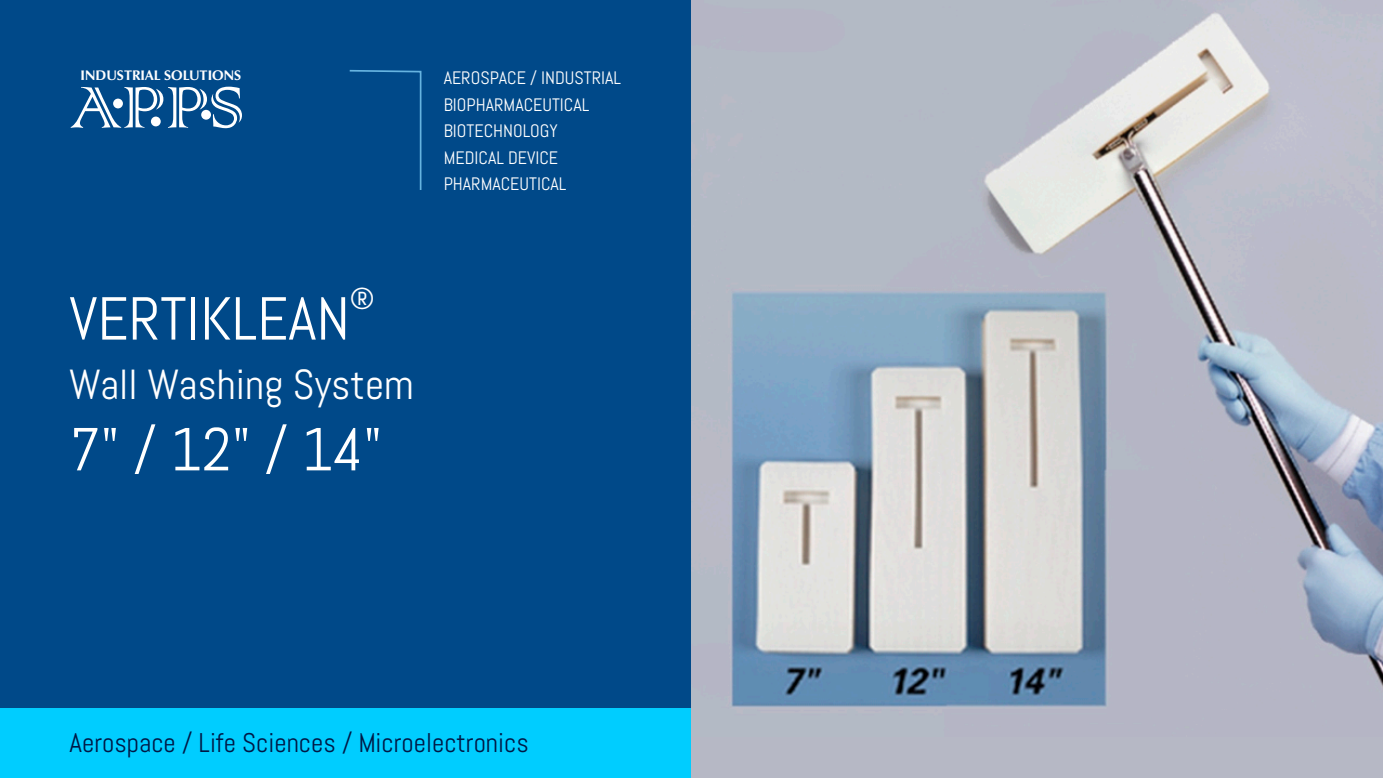
<style>
.page{position:relative;width:1383px;height:778px;background:#fff}
.page>*{position:absolute;margin:0;border:0;box-sizing:border-box;transform-origin:0 0}
.t1{font:77.4px "Colonna";color:#fff}
.t2{font:60.6px "Abel";color:#fff}
.t3{font:42px "Abel";color:#fff}
.t4{font:30.3px "Abel";color:#fff}
.t5{font:27px "Abel";color:#001845}
.t6{font:18px/26.4px "Abel";color:#fff}
.t7{font:700 14.1px "Zapf Humanist 601 BT";color:#fff}
</style>
<div class="page">
<div style="left:0;top:707px;width:691px;height:71px;background:#00cdff"></div>
<div style="left:0;top:0;width:691px;height:707px;background:#004989"></div>
<div style="left:113px;top:99px;width:10px;height:9px;background:#fff;border-radius:50%"></div>
<div style="left:151px;top:117px;width:10px;height:9px;background:#fff;border-radius:50%"></div>
<div style="left:201px;top:110px;width:10px;height:10px;background:#fff;border-radius:50%"></div>
<svg style="left:349px;top:69px;width:73px;height:121px"></svg>
<div style="left:691px;top:680px;width:691px;height:98px;background:#b6b8c5"></div>
<img style="left:691px;top:0;width:691px;height:707px">
<p class="t7" style="left:81px;top:70px;width:162px">INDUSTRIAL SOLUTIONS</p>
<h1 class="t1" style="left:70px;top:55px;width:176px">APPS</h1>
<p class="t6" style="left:444px;top:65px;width:179px">AEROSPACE / INDUSTRIAL<br>BIOPHARMACEUTICAL<br>BIOTECHNOLOGY<br>MEDICAL DEVICE<br>PHARMACEUTICAL</p>
<h3 class="t4" style="left:350px;top:279px;width:26px">®</h3>
<h2 class="t2" style="left:69px;top:280px;width:282px">VERTIKLEAN</h2>
<h3 class="t3" style="left:69px;top:357px;width:346px">Wall Washing System</h3>
<h2 class="t2" style="left:69px;top:411px;width:314px">7" / 12" / 14"</h2>
<h3 class="t5" style="left:70px;top:725px;width:460px">Aerospace / Life Sciences / Microelectronics</h3>
</div>
